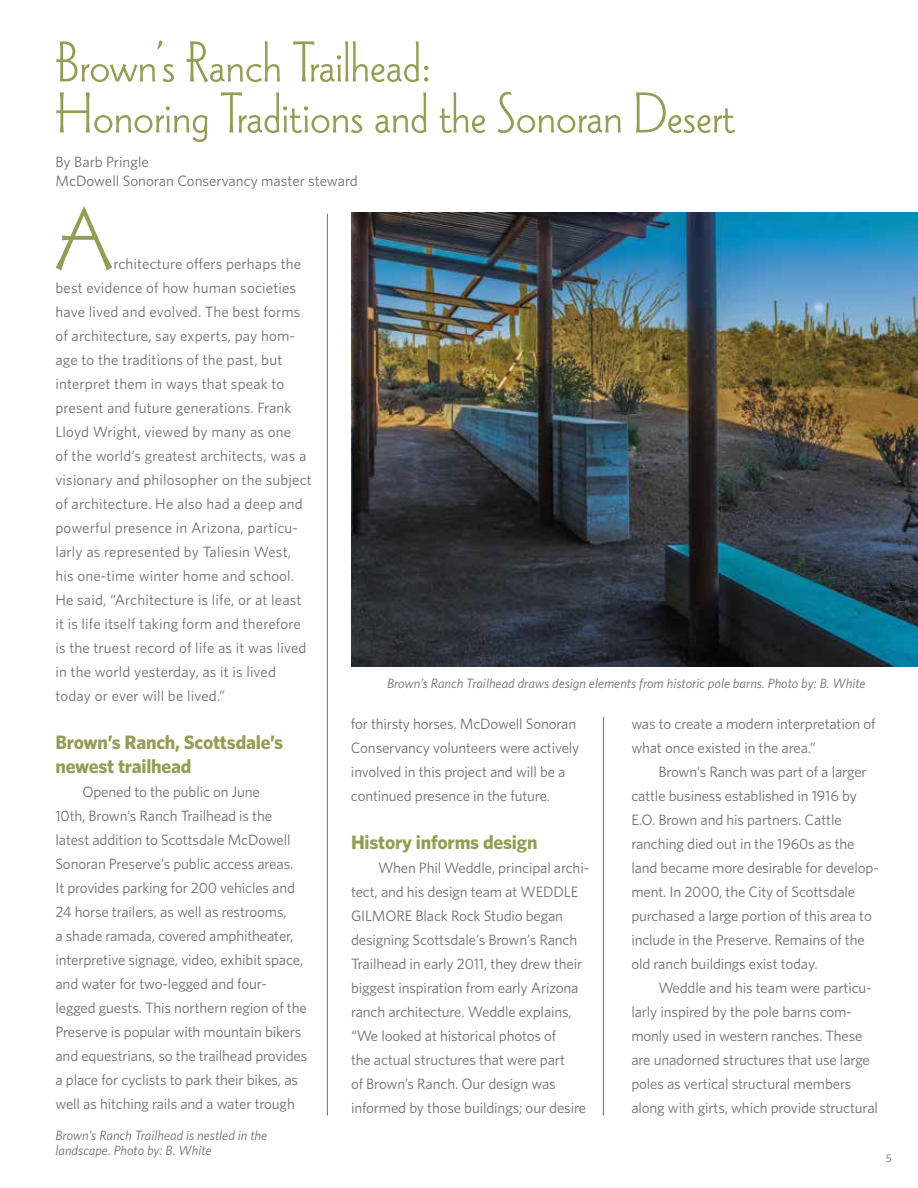
<style>
.page{position:relative;width:918px;height:1188px;background:#fff}
.page>*{position:absolute;margin:0;border:0;box-sizing:border-box;transform-origin:0 0}
.t1{font:90px "Wade Sans Light Plain";color:#949c55}
.t2{font:60px/51px "Wade Sans Light Plain";color:#949c55}
.t3{font:700 19.5px/24px "Whitney";letter-spacing:-.01em;color:#949c55}
.t4{font:15px/24px "Whitney";letter-spacing:-.01em;color:#6d6e71}
.t5{font:15px/24px "Whitney";letter-spacing:.01em;color:#6d6e71}
.t6{font:italic 13.5px/15px "Whitney";color:#6d6e71}
.t7{font:11.1px "Whitney";color:#6d6e71}
</style>
<div class="page">
<hr style="left:327px;top:214px;width:1px;height:902px;background:#6d6e71">
<hr style="left:603px;top:717px;width:1px;height:399px;background:#6d6e71">
<img style="left:351px;top:212px;width:567px;height:454px">
<h2 class="t2" style="left:55px;top:35px;width:682px">Brown’s Ranch Trailhead:<br>Honoring Traditions and the Sonoran Desert</h2>
<p class="t4" style="left:55px;top:152px;width:304px;line-height:19.5px">By Barb Pringle<br>McDowell Sonoran Conservancy master steward</p>
<h1 class="t1" style="left:55px;top:185px;width:58px">A</h1>
<p class="t5" style="left:55px;top:251px;width:258px;text-indent:58px">rchitecture offers perhaps the best evidence of how human societies have lived and evolved. The best forms of architecture, say experts, pay hom&shy;age to the traditions of the past, but interpret them in ways that speak to present and future generations. Frank Lloyd Wright, viewed by many as one<br>of the world’s greatest architects, was a visionary and philosopher on the subject of architecture. He also had a deep and powerful presence in Arizona, particu&shy;larly as represented by Taliesin West, his one-time winter home and school.<br>He said, “Architecture is life, or at least it is life itself taking form and therefore is the truest record of life as it was lived in the world yesterday, as it is lived today or ever will be lived.”</p>
<h3 class="t3" style="left:55px;top:730px;width:229px">Brown’s Ranch, Scottsdale’s newest trailhead</h3>
<p class="t4" style="left:55px;top:779px;width:20px">O</p>
<p class="t4" style="left:55px;top:779px;width:253px;text-indent:38px">pened to the public on June<br>10th, Brown’s Ranch Trailhead is the latest addition to Scottsdale McDowell Sonoran Preserve’s public access areas.<br>It provides parking for 200 vehicles and 24 horse trailers, as well as restrooms,<br>a shade ramada, covered amphitheater, interpretive signage, video, exhibit space, and water for two-legged and four&shy;legged guests. This northern region of the Preserve is popular with mountain bikers and equestrians, so the trailhead provides a place for cyclists to park their bikes, as well as hitching rails and a water trough</p>
<p class="t6" style="left:55px;top:1127px;width:213px">Brown’s Ranch Trailhead is nestled in the landscape. Photo by: B. White</p>
<p class="t6" style="left:387px;top:676px;width:480px">Brown’s Ranch Trailhead draws design elements from historic pole barns. Photo by: B. White</p>
<p class="t4" style="left:351px;top:711px;width:230px">for thirsty horses. McDowell Sonoran Conservancy volunteers were actively involved in this project and will be a continued presence in the future.</p>
<h3 class="t3" style="left:351px;top:830px;width:188px">History informs design</h3>
<p class="t4" style="left:351px;top:855px;width:22px">W</p>
<p class="t4" style="left:351px;top:855px;width:240px;text-indent:42px">hen Phil Weddle, principal archi&shy;tect, and his design team at WEDDLE<br>GILMORE</p>
<p class="t4" style="left:351px;top:903px;width:237px;text-indent:64px">Black Rock Studio began designing Scottsdale’s Brown’s Ranch Trailhead in early 2011, they drew their biggest inspiration from early Arizona ranch architecture. Weddle explains, “We looked at historical photos of<br>the actual structures that were part<br>of Brown’s Ranch. Our design was informed by those buildings; our desire</p>
<p class="t4" style="left:631px;top:711px;width:246px">was to create a modern interpretation of what once existed in the area.”</p>
<p class="t4" style="left:631px;top:759px;width:249px;text-indent:27px">Brown’s Ranch was part of a larger cattle business established in 1916 by E.O. Brown and his partners. Cattle ranching died out in the 1960s as the land became more desirable for develop&shy;ment. I n 2000, the City of Scottsdale purchased a large portion of this area to include in the Preserve. Remains of the old ranch buildings exist today.</p>
<p class="t4" style="left:631px;top:975px;width:248px;text-indent:27px">Weddle and his team were particu&shy;larly inspired by the pole barns com&shy;monly used in western ranches. These are unadorned structures that use large poles as vertical structural members along with girts, which provide structural</p>
<p class="t7" style="left:886px;top:1150px;width:7px">5</p>
</div>
